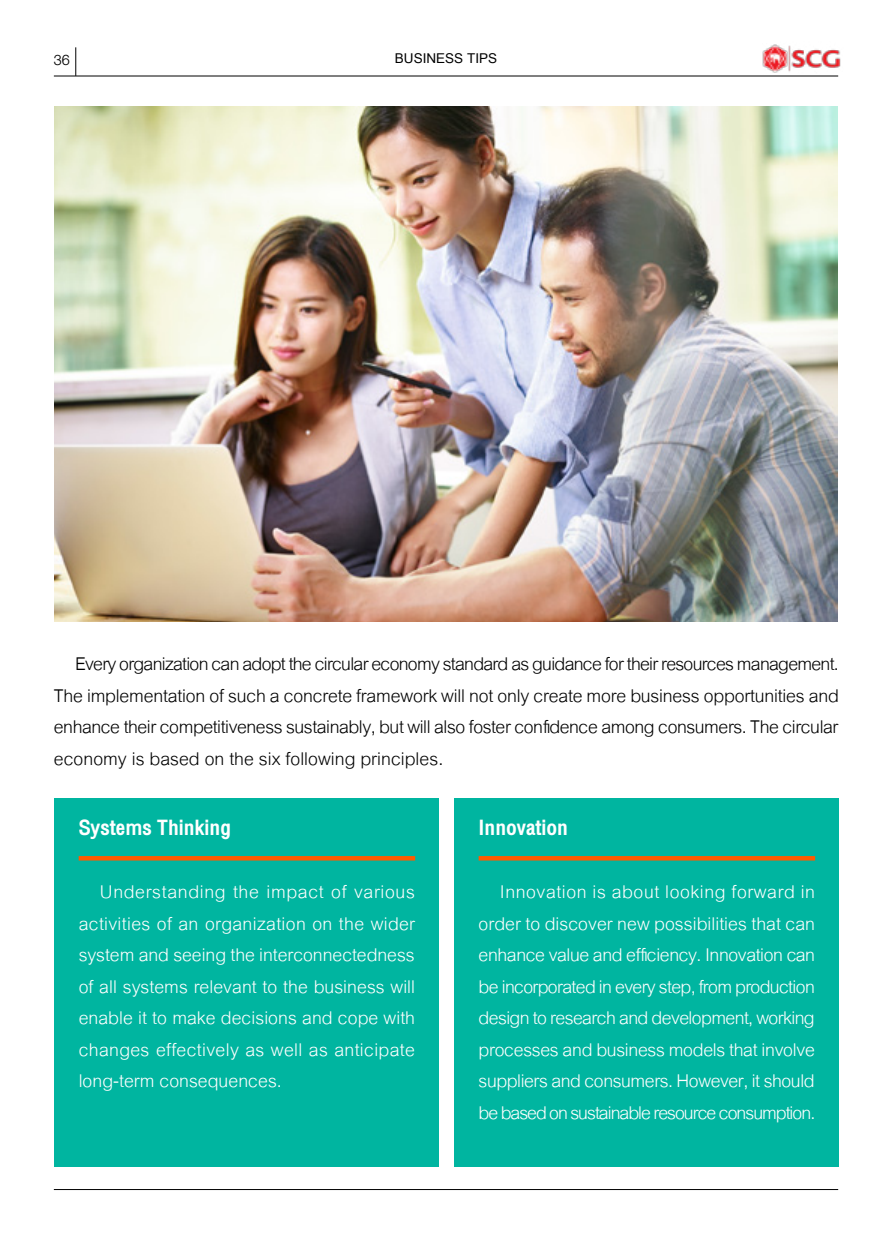
<style>
.page{position:relative;width:891px;height:1242px;background:#fff}
.page>*{position:absolute;margin:0;border:0;box-sizing:border-box;transform-origin:0 0}
.t1{font:700 condensed 30px "DB Helvethaica X";color:#fff}
.t2{font:27px/31.5px "Cordia New";letter-spacing:-.01em;color:#fff;text-align:justify}
.t3{font:27px/31.5px "Cordia New";color:#000;text-align:justify}
.t4{font:21px "DB Helvethaica X Li";color:#000}
.t5{font:13.5px "Arial Unicode MS";color:#000}
</style>
<div class="page">
<div style="left:55px;top:798px;width:384px;height:368px;background:#00b5a0"></div>
<div style="left:455px;top:798px;width:384px;height:368px;background:#00b5a0"></div>
<img style="left:54px;top:107px;width:783px;height:515px">
<div style="left:79px;top:856px;width:336px;height:5px;background:#ff5a00"></div>
<div style="left:479px;top:856px;width:336px;height:5px;background:#ff5a00"></div>
<svg style="left:76px;top:47px;width:1px;height:29px"></svg>
<hr style="left:54px;top:76px;width:784px;height:1px;background:#000">
<hr style="left:54px;top:1189px;width:784px;height:1px;background:#000">
<img style="left:762px;top:44px;width:79px;height:32px">
<p class="t4" style="left:54px;top:48px;width:17px">36</p>
<p class="t5" style="left:395px;top:49px;width:104px">BUSINESS TIPS</p>
<p class="t3" style="left:54px;top:647px;width:787px;text-indent:21px">Every organization can adopt the circular economy standard as guidance for their resources management.<br>The implementation of such a concrete framework will not only create more business opportunities and enhance their competitiveness sustainably, but will also foster confidence among consumers. The circular economy is based on the six following principles.</p>
<p class="t1" style="left:79px;top:810px;width:154px">Systems Thinking</p>
<p class="t2" style="left:79px;top:875px;width:338px;text-indent:21px">Understanding the impact of various activities of an organization on the wider system and seeing the interconnectedness of all systems relevant to the business will enable it to make decisions and cope with changes effectively as well as anticipate long-term consequences.</p>
<p class="t1" style="left:479px;top:810px;width:91px">Innovation</p>
<p class="t2" style="left:479px;top:875px;width:338px;text-indent:21px">Innovation is about looking forward in order to discover new possibilities that can enhance value and efficiency. Innovation can be incorporated in every step, from production design to research and development, working processes and business models that involve suppliers and consumers. However, it should be based on sustainable resource consumption.</p>
</div>
